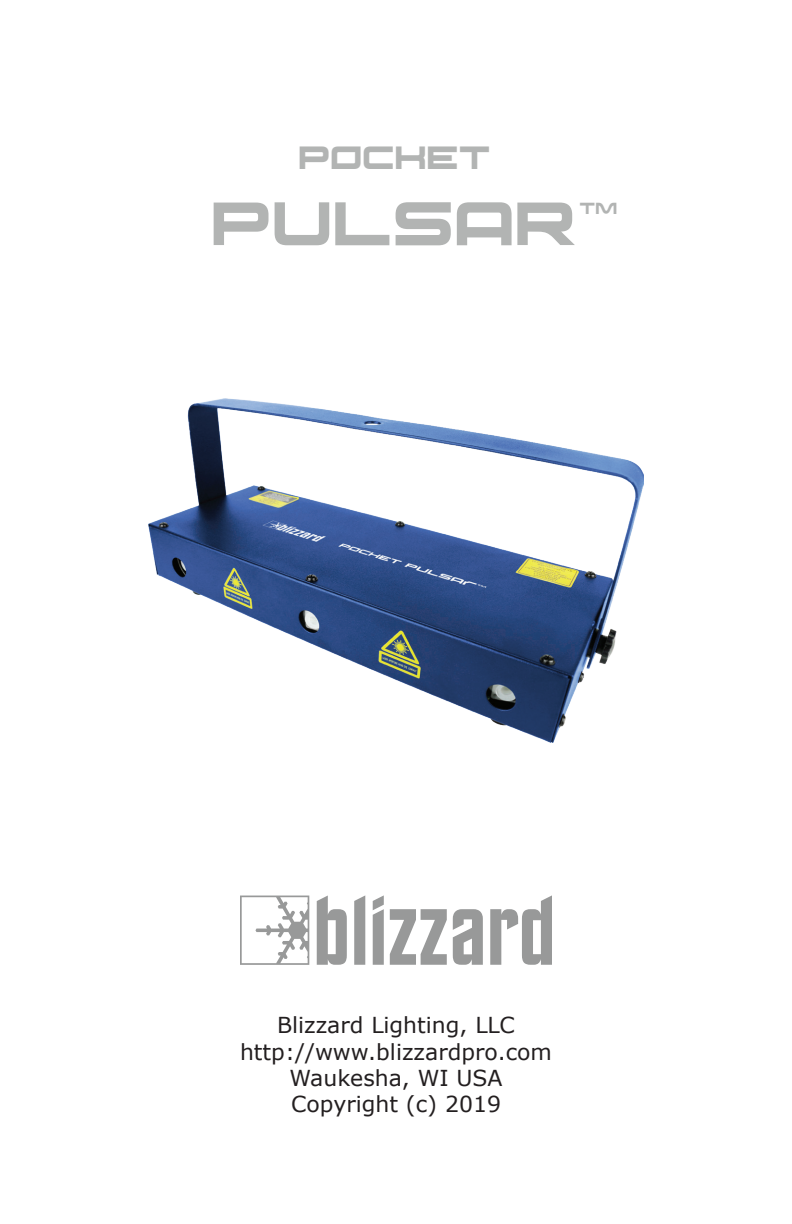
<style>
.page{position:relative;width:792px;height:1224px;background:#fff}
.page>*{position:absolute;margin:0;border:0;box-sizing:border-box;transform-origin:0 0}
.t1{font:500 76px "Dominator";color:#b2b4b3}
.t2{font:500 40px "Dominator";color:#b2b4b3}
.t3{font:22px/26.4px "Verdana";color:#231f20;text-align:center}
.t4{font:500 20px "Dominator";color:#b2b4b3}
</style>
<div class="page">
<svg style="left:317px;top:896px;width:30px;height:69px"></svg>
<svg style="left:354px;top:895px;width:11px;height:70px"></svg>
<svg style="left:373px;top:895px;width:11px;height:70px"></svg>
<svg style="left:390px;top:909px;width:57px;height:56px"></svg>
<svg style="left:453px;top:909px;width:30px;height:56px"></svg>
<svg style="left:490px;top:895px;width:62px;height:70px"></svg>
<svg style="left:240px;top:896px;width:69px;height:69px"></svg>
<img style="left:148px;top:398px;width:496px;height:345px">
<h2 class="t2" style="left:300px;top:137px;width:194px">POCKET</h2>
<h1 class="t1" style="left:214px;top:184px;width:366px">PULSAR</h1>
<p class="t4" style="left:580px;top:198px;width:40px">TM</p>
<p class="t3" style="left:240px;top:1012px;width:313px">Blizzard Lighting, LLC http://www.blizzardpro.com<br>Waukesha, WI USA<br>Copyright (c) 2019</p>
</div>
